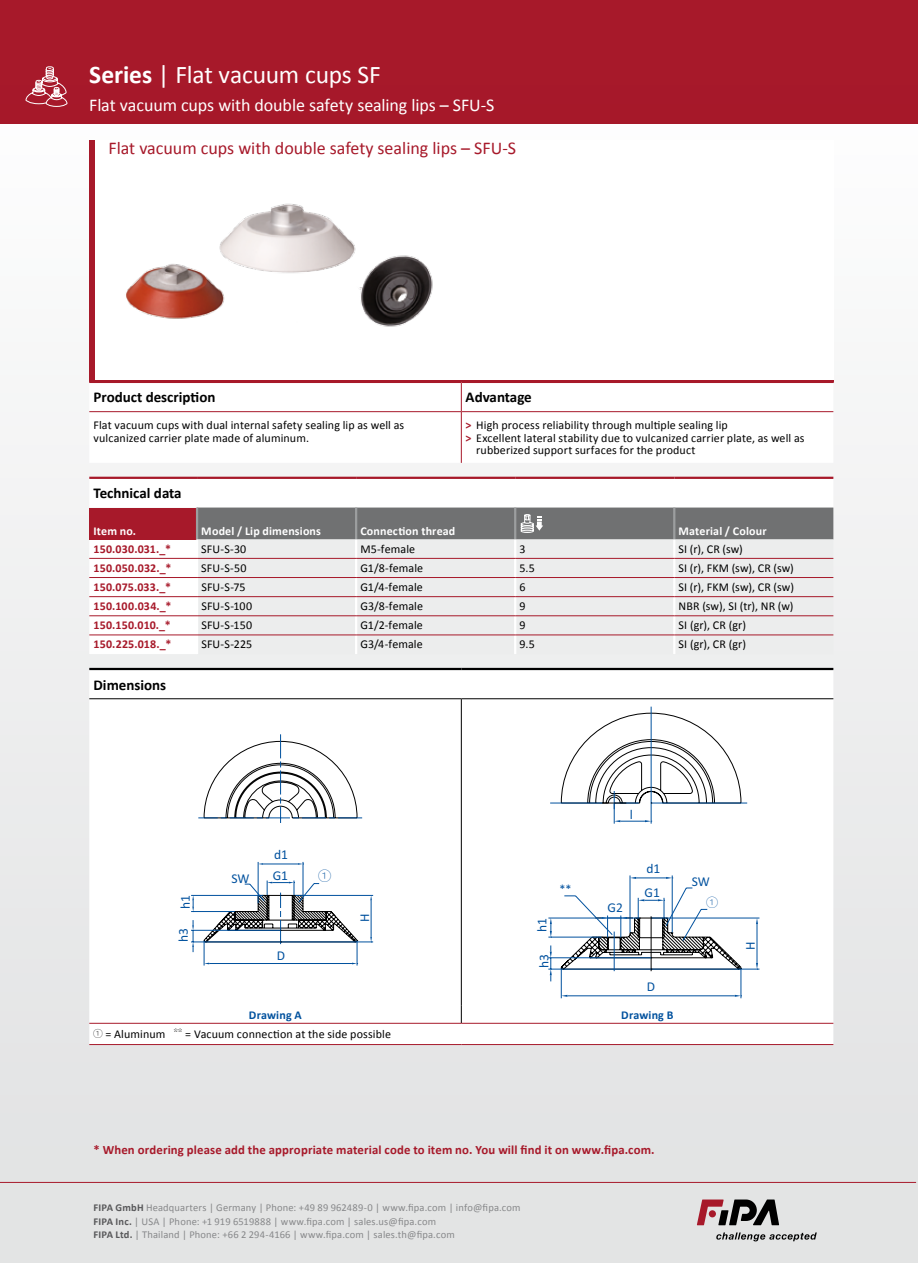
<style>
.page{position:relative;width:918px;height:1263px;background:#fff}
.page>*{position:absolute;margin:0;border:0;box-sizing:border-box;transform-origin:0 0}
.t1{font:25.5px "Calibri";letter-spacing:-.01em;color:#fff}
.t2{font:18px "Calibri";letter-spacing:-.005em;color:#fff}
.t3{font:18px "Calibri";color:#a7192a}
.t4{font:700 15px "Calibri";color:#000}
.t5{font:13.5px "Calibri";color:#00519e}
.t6{font:700 12.75px "Calibri";letter-spacing:.01em;color:#a7192a}
.t7{font:12.15px "Calibri";color:#00519e}
.t8{font:12px/12.6px "Calibri";letter-spacing:.01em;color:#000}
.t9{font:700 12px "Calibri";letter-spacing:.015em;color:#a7192a}
.t10{font:700 12px "Calibri";letter-spacing:.015em;color:#fff}
.t11{font:700 12px "Calibri";letter-spacing:.015em;color:#00519e}
.t12{font:10.5px/13.5px "Calibri";letter-spacing:.015em;color:#87888a}
.s1{font-weight:700}
.s2{font-weight:700;color:#a7192a}
.s3{font-weight:700;color:#58585a}
</style>
<div class="page">
<div style="left:0;top:84px;width:918px;height:1179px;background:linear-gradient(to bottom,#fdfdfe,#e0e1e1)"></div>
<div style="left:0;top:0;width:918px;height:123px;background:#a7192a"></div>
<svg style="left:25px;top:66px;width:43px;height:41px"></svg>
<div style="left:93px;top:140px;width:740px;height:243px;background:#fff"></div>
<div style="left:89px;top:140px;width:6px;height:243px;background:#a7192a"></div>
<img style="left:126px;top:203px;width:307px;height:124px">
<svg style="left:89px;top:383px;width:744px;height:80px"></svg>
<hr style="left:89px;top:381px;width:372px;height:2px;background:#a7192a">
<hr style="left:461px;top:381px;width:372px;height:2px;background:#a7192a">
<svg style="left:461px;top:383px;width:1px;height:28px"></svg>
<hr style="left:89px;top:411px;width:372px;height:1px;background:#a7192a">
<hr style="left:461px;top:411px;width:372px;height:1px;background:#a7192a">
<hr style="left:461px;top:412px;width:1px;height:51px;background:#a7192a">
<svg style="left:89px;top:479px;width:744px;height:175px"></svg>
<div style="left:89px;top:508px;width:108px;height:31px;background:#a7192a"></div>
<hr style="left:89px;top:477px;width:108px;height:2px;background:#a7192a">
<hr style="left:197px;top:477px;width:159px;height:2px;background:#a7192a">
<hr style="left:356px;top:477px;width:159px;height:2px;background:#a7192a">
<hr style="left:515px;top:477px;width:159px;height:2px;background:#a7192a">
<hr style="left:674px;top:477px;width:159px;height:2px;background:#a7192a">
<hr style="left:89px;top:558px;width:108px;height:1px;background:#a7192a">
<hr style="left:89px;top:577px;width:108px;height:1px;background:#a7192a">
<hr style="left:89px;top:596px;width:108px;height:1px;background:#a7192a">
<hr style="left:89px;top:615px;width:108px;height:1px;background:#a7192a">
<hr style="left:89px;top:635px;width:108px;height:1px;background:#a7192a">
<svg style="left:196px;top:508px;width:637px;height:146px;background:#cfcbcc"></svg>
<svg style="left:89px;top:670px;width:744px;height:374px"></svg>
<hr style="left:89px;top:668px;width:372px;height:2px;background:#000">
<hr style="left:461px;top:668px;width:372px;height:2px;background:#000">
<hr style="left:89px;top:698px;width:372px;height:1px;background:#000">
<hr style="left:461px;top:698px;width:372px;height:1px;background:#000">
<hr style="left:461px;top:699px;width:1px;height:307px;background:#000">
<svg style="left:461px;top:1006px;width:1px;height:17px"></svg>
<hr style="left:89px;top:1023px;width:372px;height:1px;background:#a7192a">
<hr style="left:461px;top:1023px;width:372px;height:1px;background:#a7192a">
<hr style="left:89px;top:1044px;width:372px;height:1px;background:#a7192a">
<hr style="left:461px;top:1044px;width:372px;height:1px;background:#a7192a">
<svg style="left:198px;top:734px;width:164px;height:89px"></svg>
<hr style="left:258px;top:862px;width:1px;height:41px;background:#00519e">
<hr style="left:303px;top:862px;width:1px;height:33px;background:#00519e">
<hr style="left:191px;top:930px;width:90px;height:1px;background:#00519e">
<hr style="left:191px;top:942px;width:90px;height:1px;background:#00519e">
<svg style="left:192px;top:920px;width:2px;height:32px"></svg>
<hr style="left:295px;top:895px;width:78px;height:1px;background:#00519e">
<hr style="left:281px;top:942px;width:92px;height:1px;background:#00519e">
<hr style="left:371px;top:900px;width:1px;height:37px;background:#00519e">
<svg style="left:370px;top:937px;width:2px;height:6px"></svg>
<hr style="left:191px;top:895px;width:73px;height:1px;background:#00519e">
<hr style="left:191px;top:911px;width:44px;height:1px;background:#00519e">
<svg style="left:192px;top:895px;width:2px;height:16px"></svg>
<hr style="left:561px;top:968px;width:1px;height:30px;background:#00519e">
<hr style="left:741px;top:968px;width:1px;height:30px;background:#00519e">
<hr style="left:567px;top:995px;width:168px;height:1px;background:#00519e">
<svg style="left:561px;top:995px;width:6px;height:2px"></svg>
<svg style="left:735px;top:995px;width:7px;height:2px"></svg>
<hr style="left:548px;top:957px;width:103px;height:1px;background:#00519e">
<hr style="left:548px;top:969px;width:103px;height:1px;background:#00519e">
<hr style="left:651px;top:918px;width:108px;height:1px;background:#00519e">
<hr style="left:651px;top:969px;width:108px;height:1px;background:#00519e">
<hr style="left:757px;top:924px;width:1px;height:39px;background:#00519e">
<svg style="left:756px;top:918px;width:2px;height:6px"></svg>
<svg style="left:756px;top:963px;width:2px;height:7px"></svg>
<hr style="left:548px;top:918px;width:92px;height:1px;background:#00519e">
<hr style="left:548px;top:937px;width:54px;height:1px;background:#00519e">
<svg style="left:716px;top:1232px;width:101px;height:9px"></svg>
<svg style="left:697px;top:1199px;width:82px;height:26px;background:#7c676a"></svg>
<hr style="left:0;top:1182px;width:916px;height:1px;background:#a7192a">
<svg style="left:203px;top:863px;width:155px;height:102px"></svg>
<svg style="left:550px;top:707px;width:197px;height:274px"></svg>
<svg style="left:94px;top:1029px;width:9px;height:9px"></svg>
<svg style="left:174px;top:1029px;width:8px;height:3px"></svg>
<h1 class="t1" style="left:89px;top:58px;width:293px"><span class="s1">Series</span> | Flat vacuum cups SF</h1>
<h2 class="t2" style="left:89px;top:94px;width:407px">Flat vacuum cups with double safety sealing lips – SFU-S</h2>
<h2 class="t3" style="left:108px;top:136px;width:409px">Flat vacuum cups with double safety sealing lips – SFU-S</h2>
<p class="t4" style="left:94px;top:388px;width:123px">Product description</p>
<p class="t4" style="left:466px;top:388px;width:68px">Advantage</p>
<p class="t8" style="left:94px;top:419px;width:312px">Flat vacuum cups with dual internal safety sealing lip as well as vulcanized carrier plate made of aluminum.</p>
<p class="t8" style="left:466px;top:419px;width:264px"><span class="s2">&gt;</span> High process reliability through multiple sealing lip</p>
<p class="t8" style="left:466px;top:431px;width:341px"><span class="s2">&gt;</span> Excellent lateral stability due to vulcanized carrier plate, as well as</p>
<p class="t8" style="left:476px;top:444px;width:221px">rubberized support surfaces for the product</p>
<p class="t4" style="left:94px;top:484px;width:90px">Technical data</p>
<p class="t10" style="left:94px;top:524px;width:44px">Item no.</p>
<p class="t10" style="left:201px;top:524px;width:121px">Model / Lip dimensions</p>
<p class="t10" style="left:360px;top:524px;width:97px">Connection thread</p>
<p class="t10" style="left:679px;top:524px;width:90px">Material / Colour</p>
<p class="t9" style="left:94px;top:541px;width:79px">150.030.031._*</p>
<p class="t8" style="left:201px;top:542px;width:47px">SFU-S-30</p>
<p class="t8" style="left:360px;top:542px;width:56px">M5-female</p>
<p class="t8" style="left:519px;top:542px;width:8px">3</p>
<p class="t8" style="left:679px;top:542px;width:66px">SI (r), CR (sw)</p>
<p class="t9" style="left:94px;top:560px;width:79px">150.050.032._*</p>
<p class="t8" style="left:201px;top:561px;width:47px">SFU-S-50</p>
<p class="t8" style="left:360px;top:561px;width:64px">G1/8-female</p>
<p class="t8" style="left:519px;top:561px;width:17px">5.5</p>
<p class="t8" style="left:679px;top:561px;width:117px">SI (r), FKM (sw), CR (sw)</p>
<p class="t9" style="left:94px;top:579px;width:79px">150.075.033._*</p>
<p class="t8" style="left:201px;top:580px;width:46px">SFU-S-75</p>
<p class="t8" style="left:360px;top:580px;width:64px">G1/4-female</p>
<p class="t8" style="left:520px;top:580px;width:8px">6</p>
<p class="t8" style="left:679px;top:580px;width:117px">SI (r), FKM (sw), CR (sw)</p>
<p class="t9" style="left:94px;top:598px;width:79px">150.100.034._*</p>
<p class="t8" style="left:201px;top:600px;width:52px">SFU-S-100</p>
<p class="t8" style="left:360px;top:600px;width:64px">G3/8-female</p>
<p class="t8" style="left:520px;top:600px;width:8px">9</p>
<p class="t8" style="left:679px;top:600px;width:116px">NBR (sw), SI (tr), NR (w)</p>
<p class="t9" style="left:94px;top:617px;width:79px">150.150.010._*</p>
<p class="t8" style="left:201px;top:619px;width:52px">SFU-S-150</p>
<p class="t8" style="left:360px;top:619px;width:64px">G1/2-female</p>
<p class="t8" style="left:520px;top:619px;width:8px">9</p>
<p class="t8" style="left:679px;top:619px;width:69px">SI (gr), CR (gr)</p>
<p class="t9" style="left:94px;top:636px;width:79px">150.225.018._*</p>
<p class="t8" style="left:201px;top:638px;width:52px">SFU-S-225</p>
<p class="t8" style="left:360px;top:638px;width:64px">G3/4-female</p>
<p class="t8" style="left:520px;top:638px;width:17px">9.5</p>
<p class="t8" style="left:679px;top:638px;width:69px">SI (gr), CR (gr)</p>
<p class="t4" style="left:94px;top:675px;width:74px">Dimensions</p>
<p class="t5" style="left:177px;top:909px;width:15px;rotate:-90deg">h1</p>
<p class="t5" style="left:175px;top:942px;width:15px;rotate:-90deg">h3</p>
<p class="t5" style="left:232px;top:870px;width:20px">SW</p>
<p class="t5" style="left:274px;top:846px;width:15px">d1</p>
<p class="t5" style="left:273px;top:866px;width:17px">G1</p>
<p class="t5" style="left:277px;top:947px;width:10px">D</p>
<p class="t5" style="left:356px;top:922px;width:10px;rotate:-90deg">H</p>
<p class="t7" style="left:559px;top:881px;width:14px">**</p>
<p class="t5" style="left:534px;top:932px;width:15px;rotate:-90deg">h1</p>
<p class="t5" style="left:536px;top:968px;width:15px;rotate:-90deg">h3</p>
<p class="t5" style="left:630px;top:806px;width:5px">l</p>
<p class="t5" style="left:608px;top:899px;width:17px">G2</p>
<p class="t5" style="left:646px;top:860px;width:15px">d1</p>
<p class="t5" style="left:645px;top:883px;width:17px">G1</p>
<p class="t5" style="left:647px;top:978px;width:10px">D</p>
<p class="t11" style="left:249px;top:1007px;width:54px">Drawing A</p>
<p class="t11" style="left:621px;top:1007px;width:54px">Drawing B</p>
<p class="t8" style="left:105px;top:1028px;width:62px">= Aluminum</p>
<p class="t8" style="left:185px;top:1028px;width:207px">= Vacuum connection at the side possible</p>
<p class="t5" style="left:692px;top:873px;width:20px">SW</p>
<p class="t5" style="left:742px;top:950px;width:10px;rotate:-90deg">H</p>
<p class="t6" style="left:94px;top:1141px;width:563px">* When ordering please add the appropriate material code to item no. You will find it on www.fipa.com.</p>
<p class="t12" style="left:94px;top:1201px;width:429px"><span class="s3">FIPA GmbH</span> Headquarters | Germany | Phone: +49 89 962489-0 | www.fipa.com | info@fipa.com<br><span class="s3">FIPA Inc.</span> | USA | Phone: +1 919 6519888 | www.fipa.com | sales.us@fipa.com<br><span class="s3">FIPA Ltd.</span> | Thailand | Phone: +66 2 294-4166 | www.fipa.com | sales.th@fipa.com</p>
</div>
